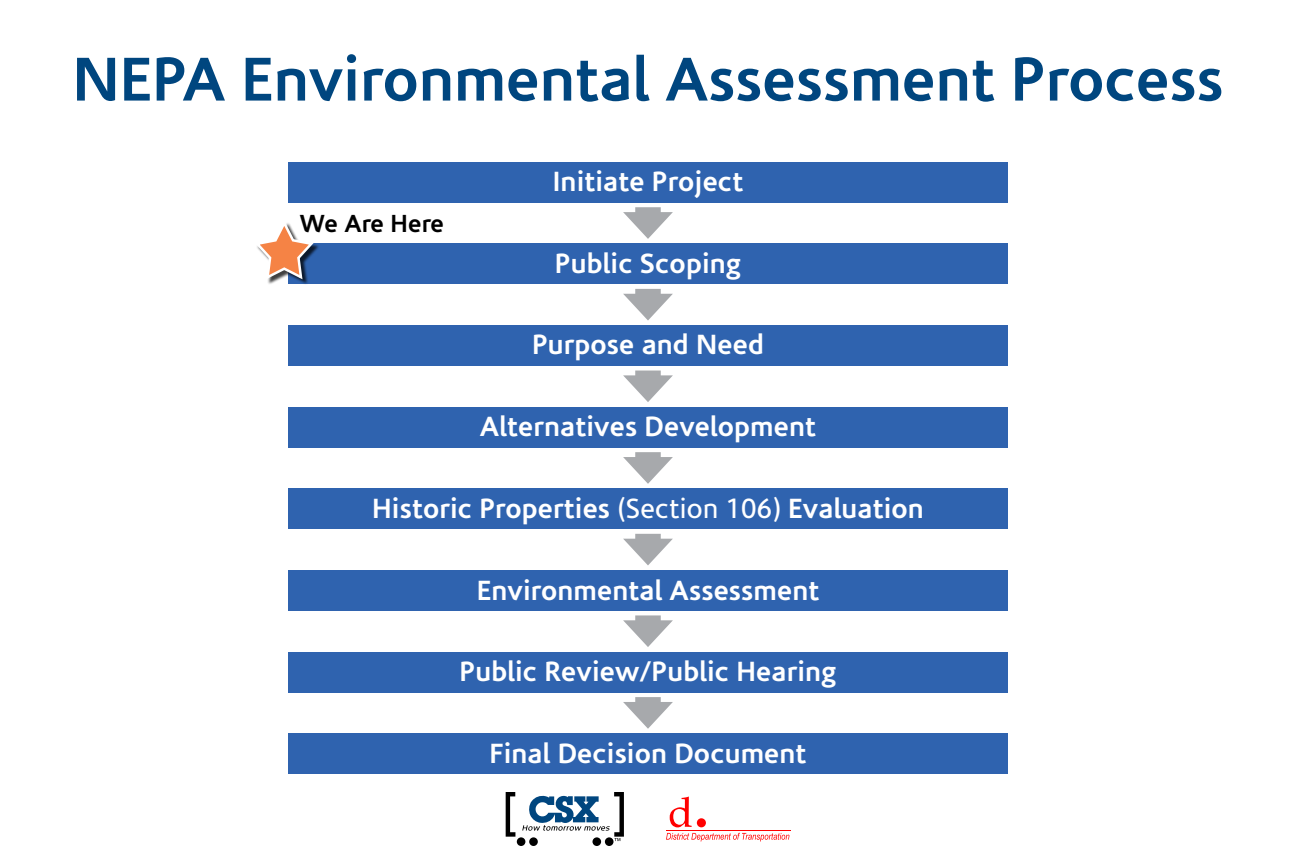
<style>
.page{position:relative;width:1296px;height:864px;background:#fff}
.page>*{position:absolute;margin:0;border:0;box-sizing:border-box;transform-origin:0 0}
.t1{font:700 62.5px "Corisande";color:#00467f}
.t2{font:700 28.1px "Corisande";letter-spacing:.005em;color:#fff}
.t3{font:700 25px "Corisande";letter-spacing:-.005em;color:#000}
.s1{font-weight:400}
</style>
<div class="page">
<div style="left:517px;top:837px;width:8px;height:9px;background:#000;border-radius:50%"></div>
<div style="left:529px;top:837px;width:9px;height:9px;background:#000;border-radius:50%"></div>
<div style="left:592px;top:837px;width:9px;height:9px;background:#000;border-radius:50%"></div>
<div style="left:605px;top:837px;width:9px;height:9px;background:#000;border-radius:50%"></div>
<svg style="left:506px;top:792px;width:9px;height:45px"></svg>
<svg style="left:522px;top:792px;width:102px;height:49px"></svg>
<svg style="left:670px;top:796px;width:22px;height:31px"></svg>
<div style="left:697px;top:818px;width:9px;height:9px;background:#f00;border-radius:50%"></div>
<hr style="left:666px;top:830px;width:124px;height:1px;background:#f00">
<svg style="left:666px;top:833px;width:123px;height:9px"></svg>
<div style="left:288px;top:734px;width:720px;height:40px;background:#2f63af"></div>
<div style="left:635px;top:207px;width:26px;height:12px;background:#a7a9ac"></div>
<svg style="left:623px;top:212px;width:50px;height:27px"></svg>
<div style="left:635px;top:289px;width:26px;height:11px;background:#a7a9ac"></div>
<svg style="left:623px;top:294px;width:50px;height:27px"></svg>
<div style="left:635px;top:452px;width:26px;height:12px;background:#a7a9ac"></div>
<svg style="left:623px;top:457px;width:50px;height:27px"></svg>
<div style="left:635px;top:615px;width:26px;height:12px;background:#a7a9ac"></div>
<svg style="left:623px;top:620px;width:50px;height:27px"></svg>
<div style="left:635px;top:697px;width:26px;height:12px;background:#a7a9ac"></div>
<svg style="left:623px;top:702px;width:50px;height:27px"></svg>
<div style="left:635px;top:534px;width:26px;height:11px;background:#a7a9ac"></div>
<svg style="left:623px;top:539px;width:50px;height:26px"></svg>
<div style="left:635px;top:371px;width:26px;height:11px;background:#a7a9ac"></div>
<svg style="left:623px;top:375px;width:50px;height:27px"></svg>
<div style="left:288px;top:162px;width:720px;height:40px;background:#2f63af"></div>
<div style="left:288px;top:244px;width:720px;height:40px;background:#2f63af"></div>
<div style="left:288px;top:325px;width:720px;height:41px;background:#2f63af"></div>
<div style="left:288px;top:407px;width:720px;height:40px;background:#2f63af"></div>
<div style="left:288px;top:489px;width:720px;height:40px;background:#2f63af"></div>
<div style="left:288px;top:652px;width:720px;height:40px;background:#2f63af"></div>
<div style="left:288px;top:570px;width:720px;height:41px;background:#2f63af"></div>
<div style="left:256px;top:222px;width:63px;height:63px;background:#000;opacity:.75"></div>
<svg style="left:256px;top:222px;width:60px;height:60px"></svg>
<h1 class="t1" style="left:72px;top:43px;width:1153px">NEPA Environmental Assessment Process</h1>
<p class="t3" style="left:300px;top:209px;width:146px">We Are Here</p>
<p class="t2" style="left:553px;top:165px;width:192px">Initiate Project</p>
<p class="t2" style="left:555px;top:247px;width:188px">Public Scoping</p>
<p class="t2" style="left:532px;top:329px;width:233px">Purpose and Need</p>
<p class="t2" style="left:480px;top:410px;width:338px">Alternatives Development</p>
<p class="t2" style="left:372px;top:492px;width:553px">Historic Properties <span class="s1">(Section 106)</span> Evaluation</p>
<p class="t2" style="left:477px;top:575px;width:344px">Environmental Assessment</p>
<p class="t2" style="left:460px;top:655px;width:378px">Public Review/Public Hearing</p>
<p class="t2" style="left:490px;top:737px;width:318px">Final Decision Document</p>
</div>
